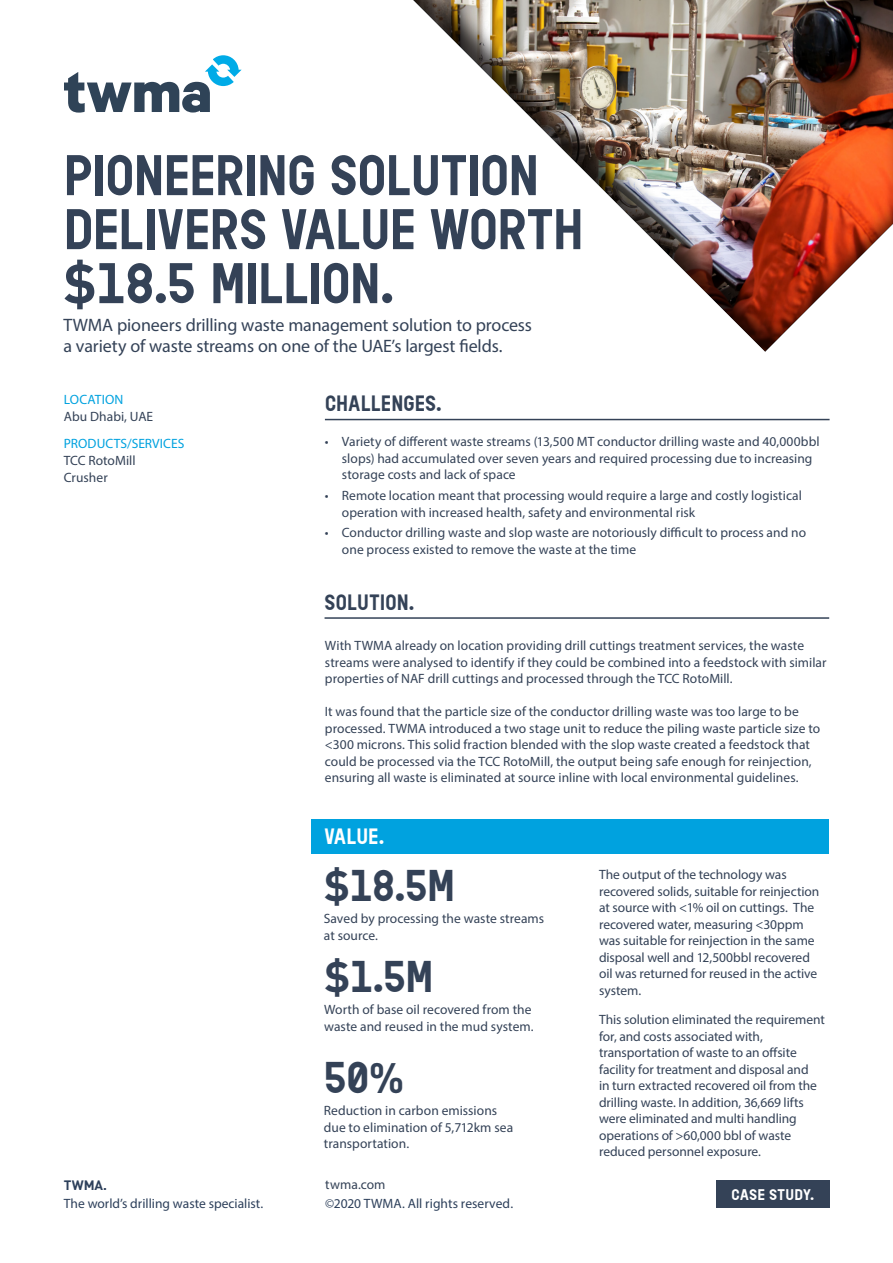
<style>
.page{position:relative;width:893px;height:1263px;background:#fff}
.page>*{position:absolute;margin:0;border:0;box-sizing:border-box;transform-origin:0 0}
.Section_Head{font:700 54px/54px "Reglo";letter-spacing:-.015em;color:#344257}
.Section_Head-2{font:700 42px "Reglo";letter-spacing:-.015em;color:#344257}
.t1{font:700 21px "Reglo";letter-spacing:.005em;color:#344257}
.t2{font:700 21px "Reglo";color:#fff}
.Section_Head-3{font:18px/21px "Myriad Pro";letter-spacing:-.005em;color:#344257}
.t3{font:700 14.55px "Reglo";letter-spacing:.015em;color:#fff;scale:1.06 1}
.Section_Head-4{font:13.5px/16.5px "Myriad Pro";color:#344257}
.t4{font:13.5px "Myriad Pro";color:#2d405b}
.t5{font:13.5px "Myriad Pro";letter-spacing:.01em;color:#00a2df}
.t6{font:700 13.5px "DINOT";color:#2d405b}
.s1{font-family:"DIN Pro"}
.s2{font-family:"DINOT"}
</style>
<div class="page">
<hr style="left:325px;top:419px;width:505px;height:1px;background:#344257">
<hr style="left:325px;top:617px;width:504px;height:2px;background:#344257">
<div style="left:312px;top:819px;width:517px;height:34px;background:#00a2df"></div>
<div style="left:716px;top:1180px;width:114px;height:28px;background:#344257"></div>
<svg style="left:64px;top:55px;width:178px;height:58px"></svg>
<div style="left:368px;top:0;width:525px;height:353px;background:#231f20;opacity:.85"></div>
<p class="Section_Head" style="left:63px;top:149px;width:522px">PIONEERING SOLUTION<br>DELIVERS VALUE WORTH <span class="s1">$</span>18.5 MILLION.</p>
<p class="Section_Head-3" style="left:63px;top:314px;width:470px">TWMA pioneers drilling waste management solution to process a variety of waste streams on one of the UAE’s largest fields.</p>
<p class="t5" style="left:64px;top:391px;width:61px">LOCATION</p>
<p class="Section_Head-4" style="left:64px;top:408px;width:91px">Abu Dhabi, UAE</p>
<p class="t5" style="left:64px;top:436px;width:122px">PRODUCTS/SERVICES</p>
<p class="Section_Head-4" style="left:64px;top:452px;width:73px">TCC RotoMill</p>
<p class="Section_Head-4" style="left:64px;top:469px;width:45px">Crusher</p>
<p class="t6" style="left:64px;top:1174px;width:45px">TWMA.</p>
<p class="t4" style="left:64px;top:1195px;width:201px">The world’s drilling waste specialist.</p>
<p class="t1" style="left:325px;top:391px;width:118px">CHALLENGES.</p>
<p class="Section_Head-4" style="left:342px;top:433px;width:479px;text-indent:-17px">• Variety of different waste streams (13,500 MT conductor drilling waste and 40,000bbl slops) had accumulated over seven years and required processing due to increasing storage costs and lack of space</p>
<p class="Section_Head-4" style="left:342px;top:487px;width:461px;text-indent:-17px">• Remote location meant that processing would require a large and costly logistical operation with increased health, safety and environmental risk</p>
<p class="Section_Head-4" style="left:342px;top:524px;width:466px;text-indent:-17px">• Conductor drilling waste and slop waste are notoriously difficult to process and no one process existed to remove the waste at the time</p>
<p class="t1" style="left:325px;top:590px;width:91px">SOLUTION.</p>
<p class="Section_Head-4" style="left:325px;top:637px;width:503px">With TWMA already on location providing drill cuttings treatment services, the waste streams were analysed to identify if they could be combined into a feedstock with similar properties of NAF drill cuttings and processed through the TCC RotoMill.</p>
<p class="Section_Head-4" style="left:325px;top:703px;width:497px">It was found that the particle size of the conductor drilling waste was too large to be processed. TWMA introduced a two stage unit to reduce the piling waste particle size to &lt;300 microns. This solid fraction blended with the slop waste created a feedstock that could be processed via the TCC RotoMill, the output being safe enough for reinjection, ensuring all waste is eliminated at source inline with local environmental guidelines.</p>
<p class="t2" style="left:325px;top:824px;width:61px">VALUE.</p>
<p class="Section_Head-2" style="left:324px;top:861px;width:133px"><span class="s1">$</span>18.5M</p>
<p class="Section_Head-4" style="left:324px;top:910px;width:222px">Saved by processing the waste streams at source.</p>
<p class="Section_Head-2" style="left:324px;top:952px;width:111px"><span class="s1">$</span>1.5M</p>
<p class="Section_Head-4" style="left:324px;top:1001px;width:211px">Worth of base oil recovered from the waste and reused in the mud system.</p>
<p class="Section_Head-2" style="left:324px;top:1053px;width:82px">50<span class="s2">%</span></p>
<p class="Section_Head-4" style="left:324px;top:1102px;width:191px">Reduction in carbon emissions due to elimination of 5,712km sea transportation.</p>
<p class="Section_Head-4" style="left:325px;top:1176px;width:62px">twma.com</p>
<p class="t4" style="left:325px;top:1195px;width:189px">©2020 TWMA. All rights reserved.</p>
<p class="Section_Head-4" style="left:599px;top:866px;width:222px">The output of the technology was recovered solids, suitable for reinjection at source with &lt;1% oil on cuttings. The recovered water, measuring &lt;30ppm was suitable for reinjection in the same disposal well and 12,500bbl recovered oil was returned for reused in the active system.</p>
<p class="Section_Head-4" style="left:599px;top:1011px;width:227px">This solution eliminated the requirement for, and costs associated with, transportation of waste to an offsite facility for treatment and disposal and<br>in turn extracted recovered oil from the drilling waste. In addition, 36,669 lifts were eliminated and multi handling operations of &gt;60,000 bbl of waste reduced personnel exposure.</p>
<p class="t3" style="left:731px;top:1186px;width:80px">CASE STUDY.</p>
</div>
